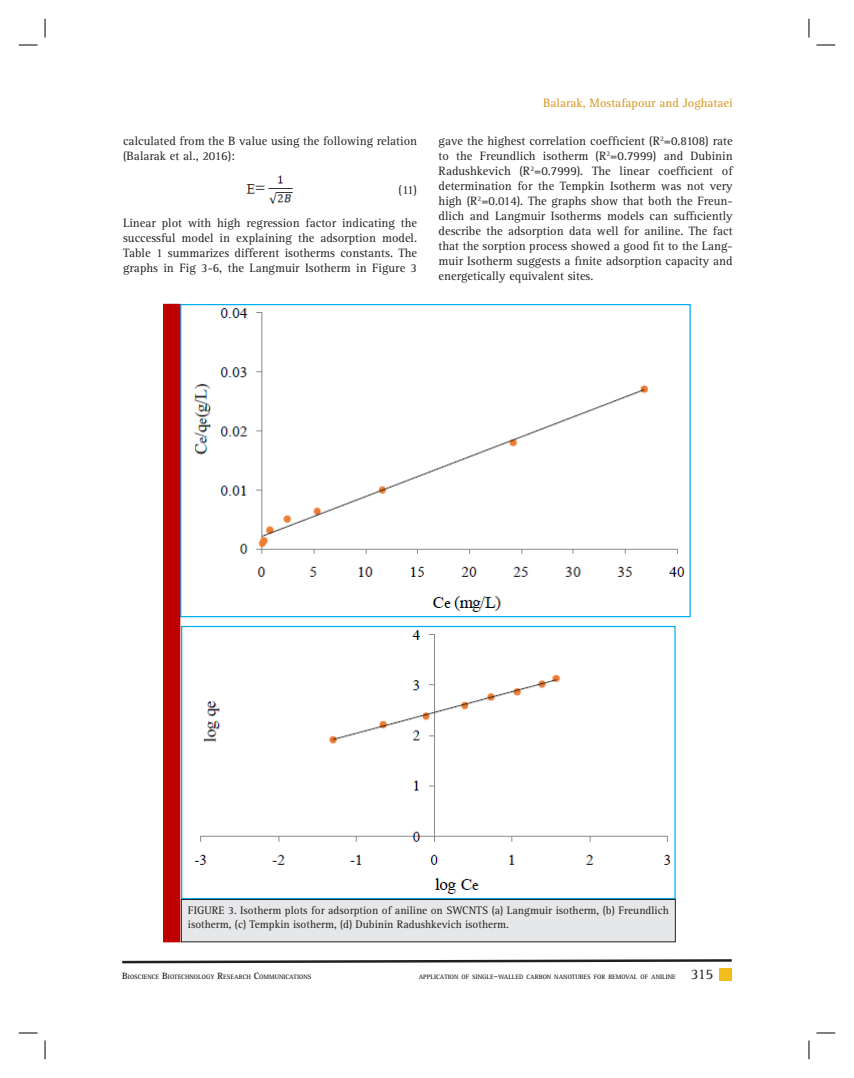
<style>
.page{position:relative;width:854px;height:1078px;background:#fff}
.page>*{position:absolute;margin:0;border:0;box-sizing:border-box;transform-origin:0 0}
.t1{font:15px "Rotis Serif Std";color:#231f20}
.t2{font:12.5px/15px "Rotis Serif Std";color:#231f20;text-align:justify}
.t3{font:12.5px "Rotis Serif Std";color:#d6931d}
.t4{font:11.25px/13.8px "Rotis Serif Std";color:#231f20}
.t5{font:700 6.5px "Rotis Serif Std";color:#231f20}
.s1{font-size:9.38px}
</style>
<div class="page">
<svg style="left:122px;top:959px;width:610px;height:5px"></svg>
<div style="left:719px;top:968px;width:12px;height:13px;background:#f0bd1b"></div>
<img style="left:246px;top:175px;width:47px;height:29px">
<img style="left:194px;top:308px;width:491px;height:304px">
<div style="left:180px;top:304px;width:510px;height:313px;border:1px solid #00aeef"></div>
<img style="left:194px;top:630px;width:477px;height:264px">
<div style="left:181px;top:626px;width:494px;height:273px;border:1px solid #00aeef"></div>
<div style="left:181px;top:899px;width:494px;height:43px;background:#e6e7e8"></div>
<div style="left:181px;top:899px;width:494px;height:43px;border:1px solid #231f20"></div>
<div style="left:163px;top:304px;width:17px;height:638px;background:#c00000"></div>
<svg style="left:19px;top:44px;width:19px;height:2px"></svg>
<svg style="left:816px;top:44px;width:19px;height:2px"></svg>
<svg style="left:19px;top:1032px;width:19px;height:2px"></svg>
<svg style="left:816px;top:1032px;width:19px;height:2px"></svg>
<svg style="left:44px;top:19px;width:2px;height:19px"></svg>
<svg style="left:44px;top:1040px;width:2px;height:19px"></svg>
<svg style="left:808px;top:19px;width:1px;height:19px"></svg>
<svg style="left:808px;top:1040px;width:1px;height:19px"></svg>
<p class="t2" style="left:123px;top:134px;width:295px">calculated from the B value using the following relation (Balarak et al., 2016):</p>
<p class="t2" style="left:398px;top:183px;width:20px">(11)</p>
<p class="t2" style="left:123px;top:217px;width:295px">Linear plot with high regression factor indicating the successful model in explaining the adsorption model.<br>Table 1 summarizes different isotherms constants. The graphs in Fig 3-6, the Langmuir Isotherm in Figure 3</p>
<p class="t3" style="left:543px;top:98px;width:191px">Balarak, Mostafapour and Joghataei</p>
<p class="t2" style="left:438px;top:134px;width:295px">gave the highest correlation coefficient (R<sup>2</sup>=0.8108) rate to the Freundlich isotherm (R<sup>2</sup>=0.7999) and Dubinin Radushkevich (R<sup>2</sup>=0.7999). The linear coefficient of determination for the Tempkin Isotherm was not very high (R<sup>2</sup>=0.014). The graphs show that both the Freun&shy;dlich and Langmuir Isotherms models can sufficiently describe the adsorption data well for aniline. The fact that the sorption process showed a good fit to the Lang&shy;muir Isotherm suggests a finite adsorption capacity and energetically equivalent sites.</p>
<p class="t4" style="left:188px;top:904px;width:482px">FIGURE 3. Isotherm plots for adsorption of aniline on SWCNTS (a) Langmuir isotherm, (b) Freundlich isotherm, (c) Tempkin isotherm, (d) Dubinin Radushkevich isotherm.</p>
<p class="t5" style="left:122px;top:974px;width:191px"><span class="s1">B</span>IOSCIENCE <span class="s1">B</span>IOTECHNOLOGY <span class="s1">R</span>ESEARCH <span class="s1">C</span>OMMUNICATIONS</p>
<p class="t5" style="left:418px;top:974px;width:258px">APPLICATION OF SINGLE<span class="s1">-</span>WALLED CARBON NANOTUBES FOR REMOVAL OF ANILINE</p>
<p class="t1" style="left:690px;top:967px;width:24px">315</p>
</div>
